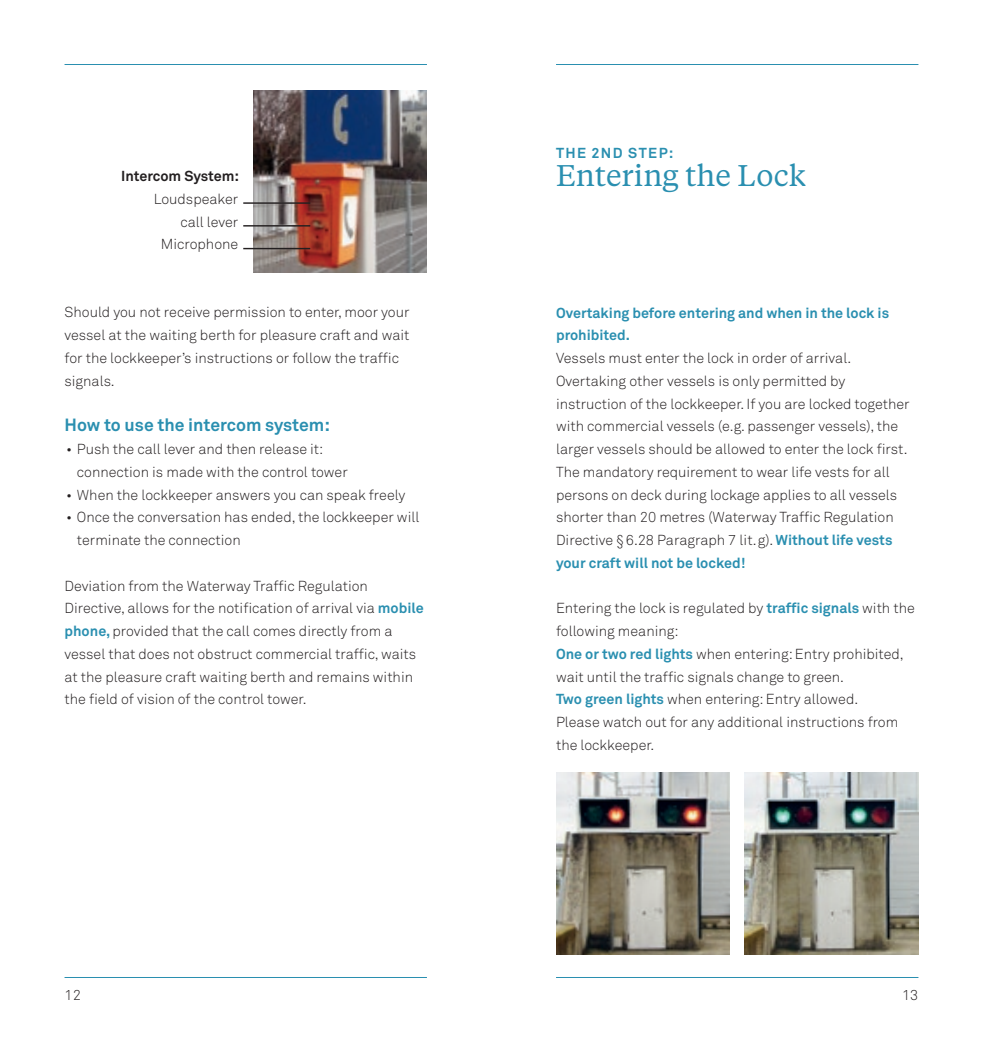
<style>
.page{position:relative;width:983px;height:1042px;background:#fff}
.page>*{position:absolute;margin:0;border:0;box-sizing:border-box;transform-origin:0 0}
.t1{font:29.75px "Tiempos Text";color:#2a8fb0}
.t2{font:700 17.5px "Akkurat Std";color:#2a8fb0}
.t3{font:300 14.35px/22.8px "Akkurat Std";color:#231f20}
.t4{font:700 14.35px/22.8px "Akkurat Std";color:#2a8fb0}
.t5{font:700 14.35px "Akkurat Std";color:#231f20}
.t6{font:700 14.35px "Akkurat Std";letter-spacing:.095em;color:#2a8fb0}
.s1{font-weight:700;color:#2a8fb0}
</style>
<div class="page">
<hr style="left:64px;top:64px;width:363px;height:1px;background:#2a8fb0">
<hr style="left:64px;top:977px;width:363px;height:1px;background:#2a8fb0">
<hr style="left:556px;top:64px;width:362px;height:1px;background:#2a8fb0">
<hr style="left:556px;top:977px;width:362px;height:1px;background:#2a8fb0">
<img style="left:253px;top:90px;width:174px;height:182px">
<img style="left:556px;top:772px;width:173px;height:182px">
<img style="left:744px;top:772px;width:174px;height:182px">
<hr style="left:243px;top:202px;width:67px;height:2px;background:#231f20">
<hr style="left:243px;top:225px;width:67px;height:1px;background:#231f20">
<hr style="left:243px;top:248px;width:67px;height:1px;background:#231f20">
<p class="t5" style="left:121px;top:167px;width:120px">Intercom System:</p>
<p class="t3" style="left:154px;top:187px;width:86px;text-align:right">Loudspeaker call lever<br>Microphone</p>
<p class="t3" style="left:64px;top:301px;width:346px">Should you not receive permission to enter, moor your vessel at the waiting berth for pleasure craft and wait for the lockkeeper’s instructions or follow the traffic signals.</p>
<p class="t2" style="left:64px;top:414px;width:267px">How to use the intercom system:</p>
<p class="t3" style="left:77px;top:438px;width:272px;text-indent:-11px">• Push the call lever and then release it: connection is made with the control tower</p>
<p class="t3" style="left:66px;top:483px;width:341px">• When the lockkeeper answers you can speak freely</p>
<p class="t3" style="left:77px;top:506px;width:344px;text-indent:-11px">• Once the conversation has ended, the lockkeeper will terminate the connection</p>
<p class="t3" style="left:64px;top:574px;width:361px">Deviation from the Waterway Traffic Regulation Directive, allows for the notification of arrival via <span class="s1">mobile phone,</span> provided that the call comes directly from a vessel that does not obstruct commercial traffic, waits at the pleasure craft waiting berth and remains within the field of vision of the control tower.</p>
<p class="t6" style="left:556px;top:144px;width:119px">THE 2ND STEP:</p>
<h1 class="t1" style="left:556px;top:156px;width:251px">Entering the Lock</h1>
<p class="t4" style="left:556px;top:301px;width:334px">Overtaking before entering and when in the lock is prohibited.</p>
<p class="t3" style="left:556px;top:347px;width:355px">Vessels must enter the lock in order of arrival.<br>Overtaking other vessels is only permitted by instruction of the lockkeeper. If you are locked together with commercial vessels (e.g. passenger vessels), the larger vessels should be allowed to enter the lock first.<br>The mandatory requirement to wear life vests for all persons on deck during lockage applies to all vessels shorter than 20 metres (Waterway Traffic Regulation Directive §6.28 Paragraph 7 lit.g). <span class="s1">Without life vests your craft will not be locked!</span></p>
<p class="t3" style="left:556px;top:597px;width:360px">Entering the lock is regulated by <span class="s1">traffic signals</span> with the following meaning:<br><span class="s1">One or two red lights</span> when entering: Entry prohibited, wait until the traffic signals change to green.<br><span class="s1">Two green lights</span> when entering: Entry allowed.<br>Please watch out for any additional instructions from the lockkeeper.</p>
<p class="t3" style="left:64px;top:984px;width:18px">12</p>
<p class="t3" style="left:901px;top:984px;width:18px">13</p>
</div>
